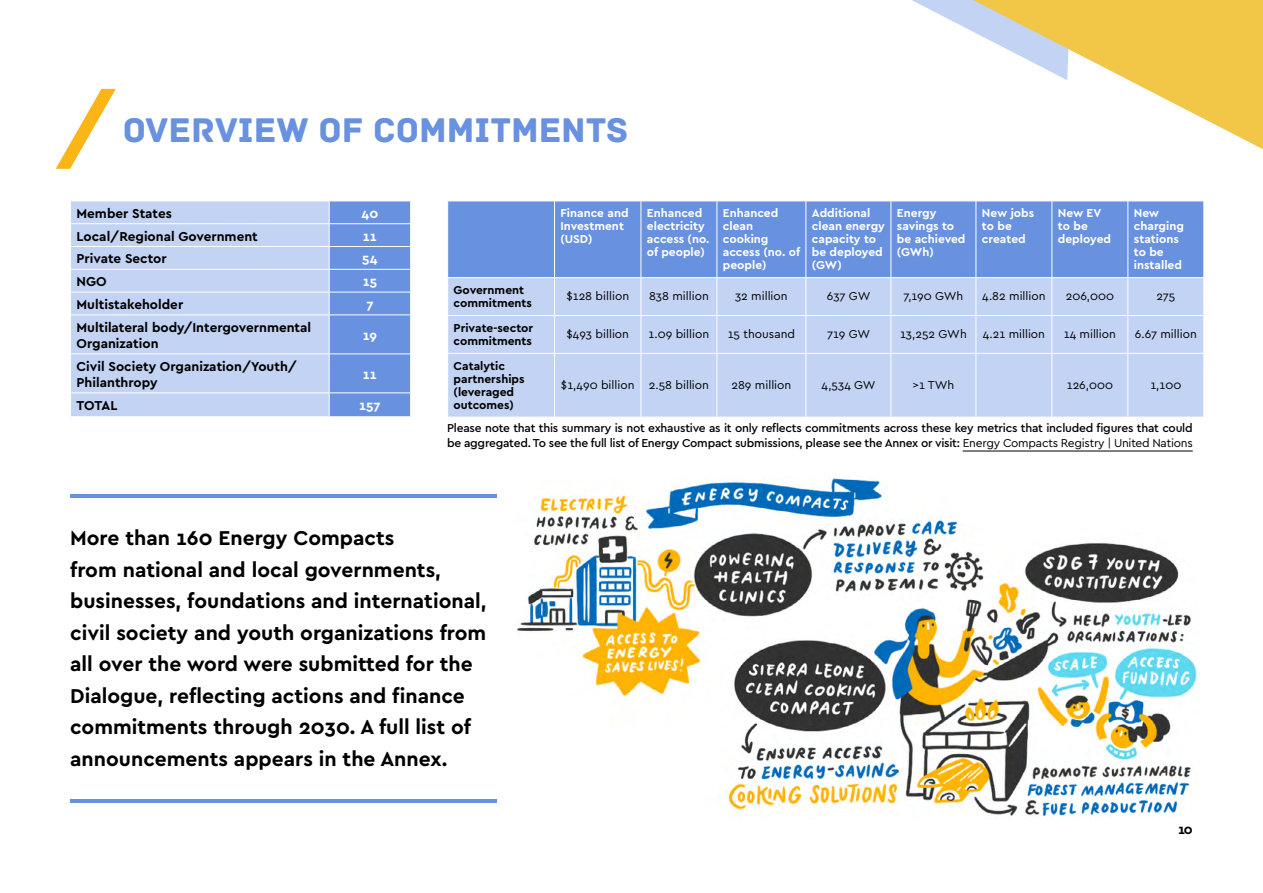
<style>
.page{position:relative;width:1263px;height:893px;background:#fff}
.page>*{position:absolute;margin:0;border:0;box-sizing:border-box;transform-origin:0 0}
.t1{font:36px "Archive";color:#6891e0}
.t2{font:700 21px/31.5px "Cera GR";color:#000}
.t3{font:700 13.5px/16.2px "Cera GR";color:#000}
.t4{font:700 13.5px "Cera GR";color:#fff}
.t5{font:700 12px/12.9px "Cera GR";color:#fff}
.t6{font:500 12px/14.4px "Cera GR";letter-spacing:-.02em;color:#000}
.t7{font:12px "Cera GR";color:#000}
.t8{font:700 12px/12.9px "Cera GR";color:#000}
.s1{font-weight:400}
</style>
<div class="page">
<svg style="left:912px;top:0;width:351px;height:149px"></svg>
<div style="left:448px;top:202px;width:755px;height:75px;background:#6891e0"></div>
<div style="left:448px;top:278px;width:755px;height:139px;background:#c3d3f3"></div>
<hr style="left:554px;top:201px;width:1px;height:76px;background:#fff">
<hr style="left:640px;top:201px;width:1px;height:76px;background:#fff">
<hr style="left:716px;top:201px;width:1px;height:76px;background:#fff">
<hr style="left:805px;top:201px;width:1px;height:76px;background:#fff">
<hr style="left:890px;top:201px;width:1px;height:76px;background:#fff">
<hr style="left:975px;top:201px;width:1px;height:76px;background:#fff">
<hr style="left:1051px;top:201px;width:1px;height:76px;background:#fff">
<hr style="left:1127px;top:201px;width:1px;height:76px;background:#fff">
<hr style="left:554px;top:278px;width:1px;height:37px;background:#fff">
<hr style="left:640px;top:278px;width:1px;height:37px;background:#fff">
<hr style="left:716px;top:278px;width:1px;height:37px;background:#fff">
<hr style="left:805px;top:278px;width:1px;height:37px;background:#fff">
<hr style="left:890px;top:278px;width:1px;height:37px;background:#fff">
<hr style="left:975px;top:278px;width:1px;height:37px;background:#fff">
<hr style="left:1051px;top:278px;width:1px;height:37px;background:#fff">
<hr style="left:1127px;top:278px;width:1px;height:37px;background:#fff">
<hr style="left:447px;top:315px;width:107px;height:1px;background:#fff">
<hr style="left:554px;top:315px;width:87px;height:1px;background:#fff">
<hr style="left:554px;top:316px;width:1px;height:37px;background:#fff">
<hr style="left:641px;top:315px;width:76px;height:1px;background:#fff">
<hr style="left:640px;top:316px;width:1px;height:37px;background:#fff">
<hr style="left:717px;top:315px;width:89px;height:1px;background:#fff">
<hr style="left:716px;top:316px;width:1px;height:37px;background:#fff">
<hr style="left:806px;top:315px;width:85px;height:1px;background:#fff">
<hr style="left:805px;top:316px;width:1px;height:37px;background:#fff">
<hr style="left:891px;top:315px;width:85px;height:1px;background:#fff">
<hr style="left:890px;top:316px;width:1px;height:37px;background:#fff">
<hr style="left:976px;top:315px;width:76px;height:1px;background:#fff">
<hr style="left:975px;top:316px;width:1px;height:37px;background:#fff">
<hr style="left:1052px;top:315px;width:76px;height:1px;background:#fff">
<hr style="left:1051px;top:316px;width:1px;height:37px;background:#fff">
<hr style="left:1128px;top:315px;width:76px;height:1px;background:#fff">
<hr style="left:1127px;top:316px;width:1px;height:37px;background:#fff">
<hr style="left:447px;top:353px;width:107px;height:1px;background:#fff">
<hr style="left:554px;top:353px;width:87px;height:1px;background:#fff">
<hr style="left:554px;top:354px;width:1px;height:63px;background:#fff">
<hr style="left:641px;top:353px;width:76px;height:1px;background:#fff">
<hr style="left:640px;top:354px;width:1px;height:63px;background:#fff">
<hr style="left:717px;top:353px;width:89px;height:1px;background:#fff">
<hr style="left:716px;top:354px;width:1px;height:63px;background:#fff">
<hr style="left:806px;top:353px;width:85px;height:1px;background:#fff">
<hr style="left:805px;top:354px;width:1px;height:63px;background:#fff">
<hr style="left:891px;top:353px;width:85px;height:1px;background:#fff">
<hr style="left:890px;top:354px;width:1px;height:63px;background:#fff">
<hr style="left:976px;top:353px;width:76px;height:1px;background:#fff">
<hr style="left:975px;top:354px;width:1px;height:63px;background:#fff">
<hr style="left:1052px;top:353px;width:76px;height:1px;background:#fff">
<hr style="left:1051px;top:354px;width:1px;height:63px;background:#fff">
<hr style="left:1128px;top:353px;width:76px;height:1px;background:#fff">
<hr style="left:1127px;top:354px;width:1px;height:63px;background:#fff">
<hr style="left:963px;top:451px;width:230px;height:1px;background:#000">
<div style="left:71px;top:202px;width:258px;height:214px;background:#c3d3f3"></div>
<hr style="left:70px;top:223px;width:259px;height:1px;background:#fff">
<hr style="left:70px;top:246px;width:259px;height:1px;background:#fff">
<hr style="left:70px;top:269px;width:259px;height:1px;background:#fff">
<hr style="left:70px;top:292px;width:259px;height:1px;background:#fff">
<hr style="left:70px;top:314px;width:259px;height:1px;background:#fff">
<hr style="left:70px;top:353px;width:259px;height:1px;background:#fff">
<hr style="left:70px;top:392px;width:259px;height:1px;background:#fff">
<svg style="left:329px;top:201px;width:82px;height:215px;background:#6f96e1"></svg>
<svg style="left:56px;top:89px;width:60px;height:80px"></svg>
<img style="left:516px;top:478px;width:681px;height:339px">
<hr style="left:70px;top:494px;width:427px;height:3px;background:#6891e0">
<hr style="left:70px;top:799px;width:427px;height:3px;background:#6891e0">
<h1 class="t1" style="left:122px;top:109px;width:507px">OVERVIEW OF COMMITMENTS</h1>
<p class="t3" style="left:77px;top:205px;width:97px">Member States</p>
<p class="t4" style="left:362px;top:206px;width:18px">40</p>
<p class="t3" style="left:77px;top:228px;width:183px">Local/Regional Government</p>
<p class="t4" style="left:363px;top:228px;width:15px">11</p>
<p class="t3" style="left:77px;top:251px;width:92px">Private Sector</p>
<p class="t4" style="left:362px;top:251px;width:17px">54</p>
<p class="t3" style="left:77px;top:274px;width:32px">NGO</p>
<p class="t4" style="left:363px;top:274px;width:16px">15</p>
<p class="t3" style="left:77px;top:296px;width:108px">Multistakeholder</p>
<p class="t4" style="left:366px;top:297px;width:9px">7</p>
<p class="t3" style="left:77px;top:319px;width:236px">Multilateral body/Intergovernmental<br>Organization</p>
<p class="t4" style="left:363px;top:328px;width:16px">19</p>
<p class="t3" style="left:77px;top:358px;width:222px">Civil Society Organization/Youth/<br>Philanthropy</p>
<p class="t4" style="left:363px;top:367px;width:15px">11</p>
<p class="t3" style="left:77px;top:398px;width:42px">TOTAL</p>
<p class="t4" style="left:359px;top:398px;width:23px">157</p>
<p class="t5" style="left:560px;top:207px;width:70px">Finance and<br>Investment (USD)</p>
<p class="t5" style="left:647px;top:207px;width:64px">Enhanced electricity access (no. of people)</p>
<p class="t5" style="left:723px;top:207px;width:79px">Enhanced clean cooking access (no. of people)</p>
<p class="t5" style="left:812px;top:207px;width:75px">Additional clean energy capacity to be deployed (GW)</p>
<p class="t5" style="left:897px;top:207px;width:70px">Energy savings to be achieved (GWh)</p>
<p class="t5" style="left:982px;top:207px;width:54px">New jobs to be created</p>
<p class="t5" style="left:1058px;top:207px;width:55px">New EV to be deployed</p>
<p class="t5" style="left:1134px;top:207px;width:52px">New charging stations to be installed</p>
<p class="t8" style="left:454px;top:284px;width:80px">Government commitments</p>
<p class="t7" style="left:566px;top:290px;width:64px">$128 billion</p>
<p class="t7" style="left:649px;top:290px;width:61px">838 million</p>
<p class="t7" style="left:735px;top:290px;width:54px">32 million</p>
<p class="t7" style="left:827px;top:290px;width:45px">637 GW</p>
<p class="t7" style="left:903px;top:290px;width:61px">7,190 GWh</p>
<p class="t7" style="left:982px;top:290px;width:65px">4.82 million</p>
<p class="t7" style="left:1066px;top:290px;width:50px">206,000</p>
<p class="t7" style="left:1156px;top:290px;width:21px">275</p>
<p class="t8" style="left:454px;top:321px;width:81px">Private-sector commitments</p>
<p class="t7" style="left:566px;top:327px;width:64px">$493 billion</p>
<p class="t7" style="left:649px;top:327px;width:62px">1.09 billion</p>
<p class="t7" style="left:728px;top:327px;width:69px">15 thousand</p>
<p class="t7" style="left:827px;top:327px;width:45px">719 GW</p>
<p class="t7" style="left:900px;top:327px;width:68px">13,252 GWh</p>
<p class="t7" style="left:983px;top:327px;width:64px">4.21 million</p>
<p class="t7" style="left:1064px;top:327px;width:54px">14 million</p>
<p class="t7" style="left:1135px;top:327px;width:64px">6.67 million</p>
<p class="t8" style="left:454px;top:359px;width:72px">Catalytic partnerships (leveraged outcomes)</p>
<p class="t7" style="left:561px;top:378px;width:150px">$1,490 billion 2.58 billion</p>
<p class="t7" style="left:731px;top:378px;width:61px">289 million</p>
<p class="t7" style="left:822px;top:378px;width:56px">4,534 GW</p>
<p class="t7" style="left:912px;top:378px;width:43px">&gt;1 TWh</p>
<p class="t7" style="left:1067px;top:378px;width:48px">126,000</p>
<p class="t7" style="left:1150px;top:378px;width:32px">1,100</p>
<p class="t6" style="left:447px;top:421px;width:747px">Please note that this summary is not exhaustive as it only reflects commitments across these key metrics that included figures that could be aggregated. To see the full list of Energy Compact submissions, please see the Annex or visit: <span class="s1">Energy Compacts Registry | United Nations</span></p>
<p class="t2" style="left:70px;top:523px;width:418px">More than 160 Energy Compacts<br>from national and local governments, businesses, foundations and international, civil society and youth organizations from all over the word were submitted for the Dialogue, reflecting actions and finance commitments through 2030. A full list of announcements appears in the Annex.</p>
<p class="t3" style="left:1178px;top:821px;width:16px">10</p>
</div>
